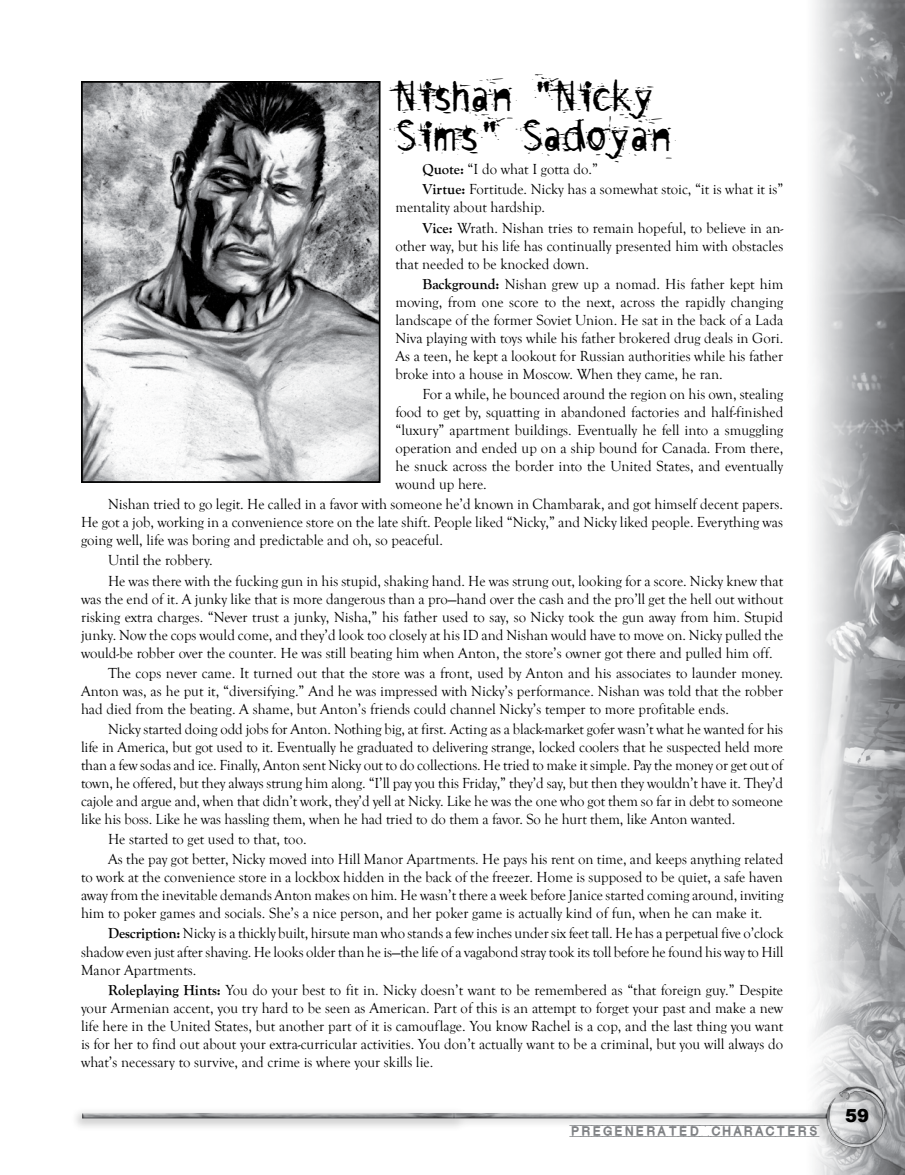
<style>
.page{position:relative;width:905px;height:1175px;background:#fff}
.page>*{position:absolute;margin:0;border:0;box-sizing:border-box;transform-origin:0 0}
.t1{font:42px/40.5px "Escalido Streak";color:#000}
.t2{font:900 18px "Arial";color:#000}
.t3{font:15px/18px "Goudy Old Style T";color:#000;text-align:justify}
.t4{font:15px "Plastic Man";color:#808285}
.s1{font-weight:700}
</style>
<div class="page">
<img style="left:814px;top:0;width:90px;height:1174px">
<div style="left:814px;top:1082px;width:75px;height:76px;background:#000;opacity:.4"></div>
<img style="left:826px;top:1086px;width:60px;height:61px">
<div style="left:70px;top:1105px;width:764px;height:27px;background:#000;opacity:.2"></div>
<svg style="left:79px;top:1111px;width:380px;height:10px"></svg>
<img style="left:82px;top:1113px;width:744px;height:5px">
<img style="left:84px;top:84px;width:293px;height:396px">
<div style="left:81px;top:81px;width:299px;height:402px;border:2px solid #000"></div>
<p class="t1" style="left:395px;top:78px;width:278px">Nishan "Nicky<br>Sims" Sadoyan</p>
<p class="t3" style="left:422px;top:160px;width:362px;line-height:20.1px"><span class="s1">Quote:</span> “I do what I gotta do.”<br><span class="s1">Virtue:</span> Fortitude. Nicky has a somewhat stoic, “it is what it is”</p>
<p class="t3" style="left:422px;top:198px;width:362px;line-height:20.1px;text-indent:-27px">mentality about hardship.<br><span class="s1">Vice:</span> Wrath. Nishan tries to remain hopeful, to believe in an-</p>
<p class="t3" style="left:395px;top:237px;width:389px">other way, but his life has continually presented him with obstacles that needed to be knocked down.</p>
<p class="t3" style="left:395px;top:275px;width:389px;text-indent:27px"><span class="s1">Background:</span> Nishan grew up a nomad. His father kept him moving, from one score to the next, across the rapidly changing landscape of the former Soviet Union. He sat in the back of a Lada Niva playing with toys while his father brokered drug deals in Gori.<br>As a teen, he kept a lookout for Russian authorities while his father broke into a house in Moscow. When they came, he ran.</p>
<p class="t3" style="left:395px;top:385px;width:389px;text-indent:27px">For a while, he bounced around the region on his own, stealing food to get by, squatting in abandoned factories and half-finished “luxury” apartment buildings. Eventually he fell into a smuggling operation and ended up on a ship bound for Canada. From there, he snuck across the border into the United States, and eventually wound up here.</p>
<p class="t3" style="left:81px;top:495px;width:703px;text-indent:27px">Nishan tried to go legit. He called in a favor with someone he’d known in Chambarak, and got himself decent papers.<br>He got a job, working in a convenience store on the late shift. People liked “Nicky,” and Nicky liked people. Everything was going well, life was boring and predictable and oh, so peaceful.</p>
<p class="t3" style="left:108px;top:551px;width:676px;line-height:20.1px">Until the robbery.<br>He was there with the fucking gun in his stupid, shaking hand. He was strung out, looking for a score. Nicky knew that</p>
<p class="t3" style="left:81px;top:590px;width:703px">was the end of it. A junky like that is more dangerous than a pro—hand over the cash and the pro’ll get the hell out without risking extra charges. “Never trust a junky, Nisha,” his father used to say, so Nicky took the gun away from him. Stupid junky. Now the cops would come, and they’d look too closely at his ID and Nishan would have to move on. Nicky pulled the would-be robber over the counter. He was still beating him when Anton, the store’s owner got there and pulled him off.</p>
<p class="t3" style="left:81px;top:664px;width:703px;text-indent:27px">The cops never came. It turned out that the store was a front, used by Anton and his associates to launder money.<br>Anton was, as he put it, “diversifying.” And he was impressed with Nicky’s performance. Nishan was told that the robber had died from the beating. A shame, but Anton’s friends could channel Nicky’s temper to more profitable ends.</p>
<p class="t3" style="left:81px;top:720px;width:703px;text-indent:27px">Nicky started doing odd jobs for Anton. Nothing big, at first. Acting as a black-market gofer wasn’t what he wanted for his life in America, but got used to it. Eventually he graduated to delivering strange, locked coolers that he suspected held more than a few sodas and ice. Finally, Anton sent Nicky out to do collections. He tried to make it simple. Pay the money or get out of town, he offered, but they always strung him along. “I’ll pay you this Friday,” they’d say, but then they wouldn’t have it. They’d cajole and argue and, when that didn’t work, they’d yell at Nicky. Like he was the one who got them so far in debt to someone like his boss. Like he was hassling them, when he had tried to do them a favor. So he hurt them, like Anton wanted.</p>
<p class="t3" style="left:108px;top:829px;width:676px;line-height:20.1px">He started to get used to that, too.<br>As the pay got better, Nicky moved into Hill Manor Apartments. He pays his rent on time, and keeps anything related</p>
<p class="t3" style="left:81px;top:868px;width:704px">to work at the convenience store in a lockbox hidden in the back of the freezer. Home is supposed to be quiet, a safe haven away from the inevitable demands Anton makes on him. He wasn’t there a week before Janice started coming around, inviting him to poker games and socials. She’s a nice person, and her poker game is actually kind of fun, when he can make it.</p>
<p class="t3" style="left:81px;top:925px;width:704px;text-indent:27px"><span class="s1">Description:</span> Nicky is a thickly built, hirsute man who stands a few inches under six feet tall. He has a perpetual five o’clock shadow even just after shaving. He looks older than he is—the life of a vagabond stray took its toll before he found his way to Hill Manor Apartments.</p>
<p class="t3" style="left:81px;top:981px;width:703px;text-indent:27px"><span class="s1">Roleplaying Hints:</span> You do your best to fit in. Nicky doesn’t want to be remembered as “that foreign guy.” Despite your Armenian accent, you try hard to be seen as American. Part of this is an attempt to forget your past and make a new life here in the United States, but another part of it is camouflage. You know Rachel is a cop, and the last thing you want is for her to find out about your extra-curricular activities. You don’t actually want to be a criminal, but you will always do what’s necessary to survive, and crime is where your skills lie.</p>
<p class="t4" style="left:570px;top:1122px;width:250px">PREGENERATED CHARACTERS</p>
<p class="t2" style="left:845px;top:1102px;width:26px">59</p>
</div>
